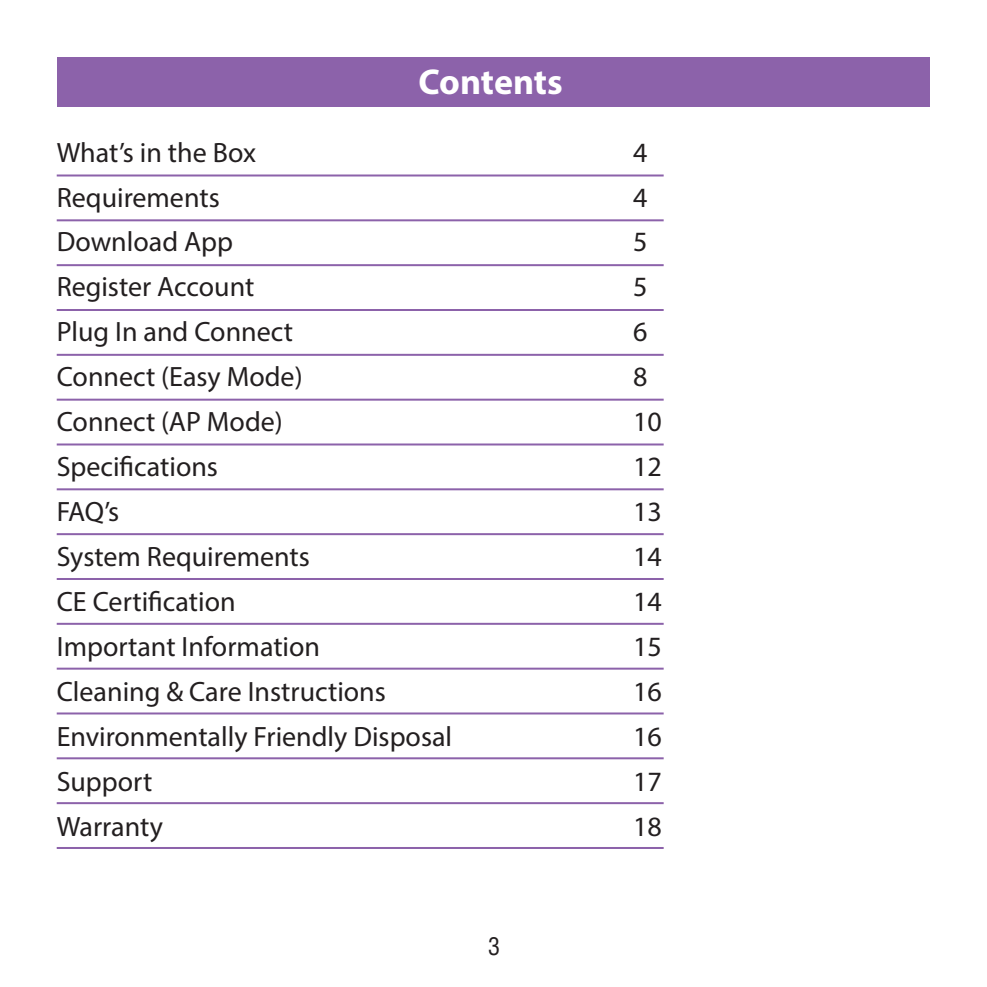
<style>
.page{position:relative;width:987px;height:987px;background:#fff}
.page>*{position:absolute;margin:0;border:0;box-sizing:border-box;transform-origin:0 0}
.t1{font:700 36px "Myriad Pro";letter-spacing:-.005em;color:#fff}
.t2{font:28px "Myriad Pro";color:#231f20}
.t3{font:condensed 24px "Helvetica LT Std";color:#231f20}
</style>
<div class="page">
<div style="left:57px;top:57px;width:872px;height:50px;background:#8c62aa"></div>
<hr style="left:57px;top:174px;width:606px;height:2px;background:#8c62aa">
<hr style="left:57px;top:219px;width:606px;height:2px;background:#8c62aa">
<hr style="left:57px;top:264px;width:606px;height:2px;background:#8c62aa">
<hr style="left:57px;top:309px;width:606px;height:2px;background:#8c62aa">
<hr style="left:57px;top:354px;width:606px;height:2px;background:#8c62aa">
<hr style="left:57px;top:398px;width:606px;height:2px;background:#8c62aa">
<hr style="left:57px;top:443px;width:606px;height:2px;background:#8c62aa">
<hr style="left:57px;top:488px;width:606px;height:2px;background:#8c62aa">
<hr style="left:57px;top:533px;width:606px;height:2px;background:#8c62aa">
<hr style="left:57px;top:578px;width:606px;height:2px;background:#8c62aa">
<hr style="left:57px;top:622px;width:606px;height:2px;background:#8c62aa">
<hr style="left:57px;top:667px;width:606px;height:2px;background:#8c62aa">
<hr style="left:57px;top:712px;width:606px;height:2px;background:#8c62aa">
<hr style="left:57px;top:757px;width:606px;height:2px;background:#8c62aa">
<hr style="left:57px;top:802px;width:606px;height:2px;background:#8c62aa">
<hr style="left:57px;top:847px;width:606px;height:2px;background:#8c62aa">
<p class="t1" style="left:418px;top:58px;width:146px">Contents</p>
<p class="t2" style="left:57px;top:135px;width:201px">What’s in the Box</p>
<p class="t2" style="left:633px;top:135px;width:16px">4</p>
<p class="t2" style="left:57px;top:180px;width:165px">Requirements</p>
<p class="t2" style="left:633px;top:180px;width:16px">4</p>
<p class="t2" style="left:57px;top:225px;width:178px">Download App</p>
<p class="t2" style="left:633px;top:225px;width:16px">5</p>
<p class="t2" style="left:57px;top:270px;width:199px">Register Account</p>
<p class="t2" style="left:633px;top:270px;width:16px">5</p>
<p class="t2" style="left:57px;top:315px;width:238px">Plug In and Connect</p>
<p class="t2" style="left:633px;top:315px;width:16px">6</p>
<p class="t2" style="left:57px;top:360px;width:247px">Connect (Easy Mode)</p>
<p class="t2" style="left:633px;top:360px;width:16px">8</p>
<p class="t2" style="left:57px;top:404px;width:227px">Connect (AP Mode)</p>
<p class="t2" style="left:633px;top:404px;width:30px">10</p>
<p class="t2" style="left:57px;top:449px;width:163px">Specifications</p>
<p class="t2" style="left:633px;top:449px;width:30px">12</p>
<p class="t2" style="left:57px;top:494px;width:64px">FAQ’s</p>
<p class="t2" style="left:633px;top:494px;width:30px">13</p>
<p class="t2" style="left:57px;top:539px;width:255px">System Requirements</p>
<p class="t2" style="left:633px;top:539px;width:30px">14</p>
<p class="t2" style="left:57px;top:584px;width:180px">CE Certification</p>
<p class="t2" style="left:633px;top:584px;width:30px">14</p>
<p class="t2" style="left:57px;top:629px;width:265px">Important Information</p>
<p class="t2" style="left:633px;top:629px;width:30px">15</p>
<p class="t2" style="left:57px;top:674px;width:331px">Cleaning &amp; Care Instructions</p>
<p class="t2" style="left:633px;top:674px;width:30px">16</p>
<p class="t2" style="left:57px;top:719px;width:397px">Environmentally Friendly Disposal</p>
<p class="t2" style="left:633px;top:719px;width:30px">16</p>
<p class="t2" style="left:57px;top:764px;width:97px">Support</p>
<p class="t2" style="left:633px;top:764px;width:30px">17</p>
<p class="t2" style="left:57px;top:809px;width:108px">Warranty</p>
<p class="t2" style="left:633px;top:809px;width:30px">18</p>
<p class="t3" style="left:488px;top:931px;width:13px">3</p>
</div>
